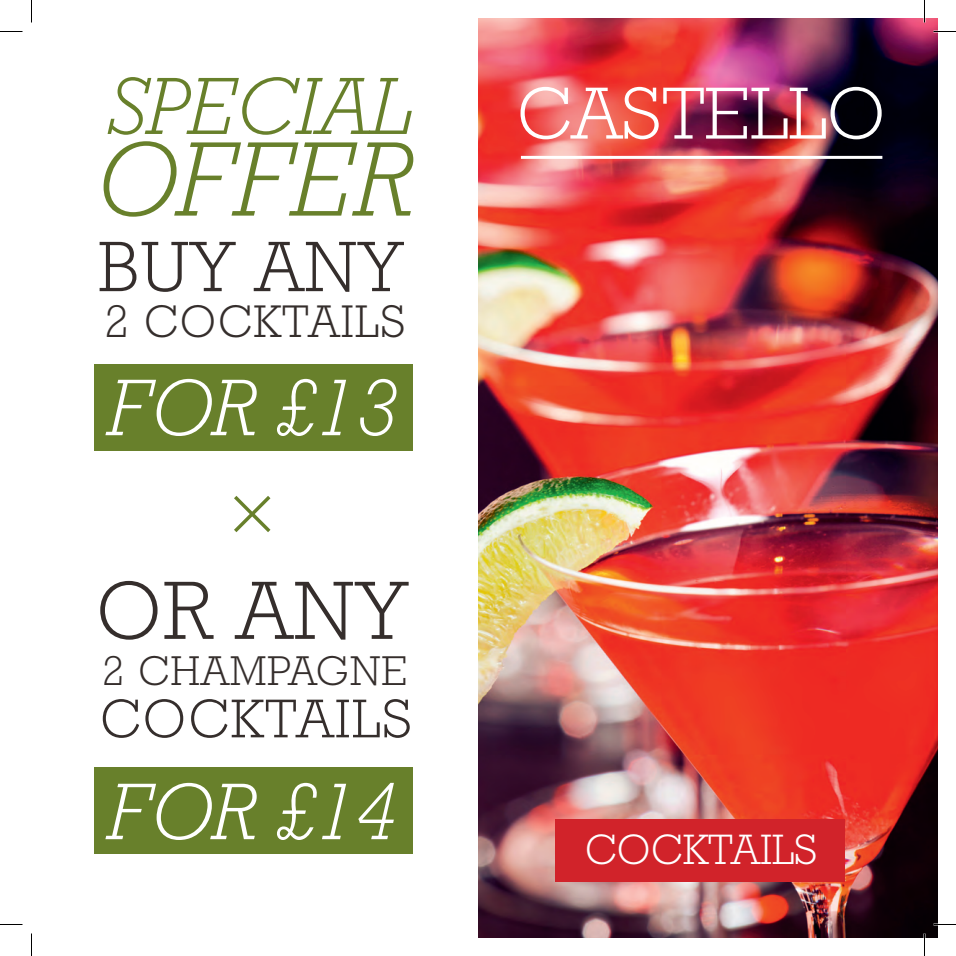
<style>
.page{position:relative;width:956px;height:956px;background:#fff}
.page>*{position:absolute;margin:0;border:0;box-sizing:border-box;transform-origin:0 0}
.t1{font:italic 300 107.7px "Rockwell";letter-spacing:-.01em;color:#68802b}
.t2{font:300 84px "Rockwell";color:#352e2c}
.t3{font:italic 300 82.5px "Rockwell";letter-spacing:-.01em;color:#68802b}
.t4{font:italic 300 81.6px "Rockwell";letter-spacing:-.01em;color:#fff}
.t5{font:italic 300 76.5px "Rockwell";color:#68802b}
.t6{font:300 75px "Rockwell";color:#fff}
.t7{font:300 72.6px "Rockwell";letter-spacing:.03em;color:#352e2c}
.t8{font:300 55.5px "Rockwell";letter-spacing:.03em;color:#352e2c}
.t9{font:300 46.5px "Rockwell";letter-spacing:.03em;color:#352e2c}
.t10{font:300 43.2px "Rockwell";color:#fff}
.t11{font:300 42.3px "Rockwell";letter-spacing:.03em;color:#352e2c}
</style>
<div class="page">
<img style="left:479px;top:19px;width:458px;height:918px">
<div style="left:94px;top:364px;width:319px;height:86px;background:#68802b"></div>
<div style="left:94px;top:768px;width:319px;height:86px;background:#68802b"></div>
<div style="left:555px;top:819px;width:289px;height:62px;background:#d1232a"></div>
<hr style="left:521px;top:156px;width:361px;height:3px;background:#fff">
<hr style="left:933px;top:923px;width:23px;height:2px;background:#fff">
<hr style="left:923px;top:0;width:2px;height:23px;background:#fff">
<hr style="left:923px;top:933px;width:2px;height:23px;background:#fff">
<svg style="left:0;top:31px;width:22px;height:1px"></svg>
<svg style="left:933px;top:31px;width:23px;height:1px"></svg>
<svg style="left:0;top:924px;width:22px;height:1px"></svg>
<svg style="left:933px;top:924px;width:23px;height:1px"></svg>
<svg style="left:31px;top:0;width:1px;height:23px"></svg>
<svg style="left:31px;top:933px;width:1px;height:23px"></svg>
<svg style="left:924px;top:0;width:1px;height:23px"></svg>
<svg style="left:924px;top:933px;width:1px;height:23px"></svg>
<p class="t3" style="left:105px;top:59px;width:306px">SPECIAL</p>
<h1 class="t1" style="left:92px;top:118px;width:319px">OFFER</h1>
<p class="t7" style="left:98px;top:225px;width:306px">BUY ANY</p>
<p class="t9" style="left:104px;top:295px;width:303px">2 COCKTAILS</p>
<p class="t4" style="left:104px;top:361px;width:292px">FOR £13</p>
<p class="t5" style="left:222px;top:469px;width:53px">×</p>
<p class="t2" style="left:96px;top:563px;width:312px">OR ANY</p>
<p class="t11" style="left:102px;top:646px;width:307px">2 CHAMPAGNE</p>
<p class="t8" style="left:99px;top:687px;width:314px">COCKTAILS</p>
<p class="t4" style="left:104px;top:765px;width:292px">FOR £14</p>
<p class="t6" style="left:516px;top:71px;width:371px">CASTELLO</p>
<p class="t10" style="left:584px;top:824px;width:235px">COCKTAILS</p>
</div>
